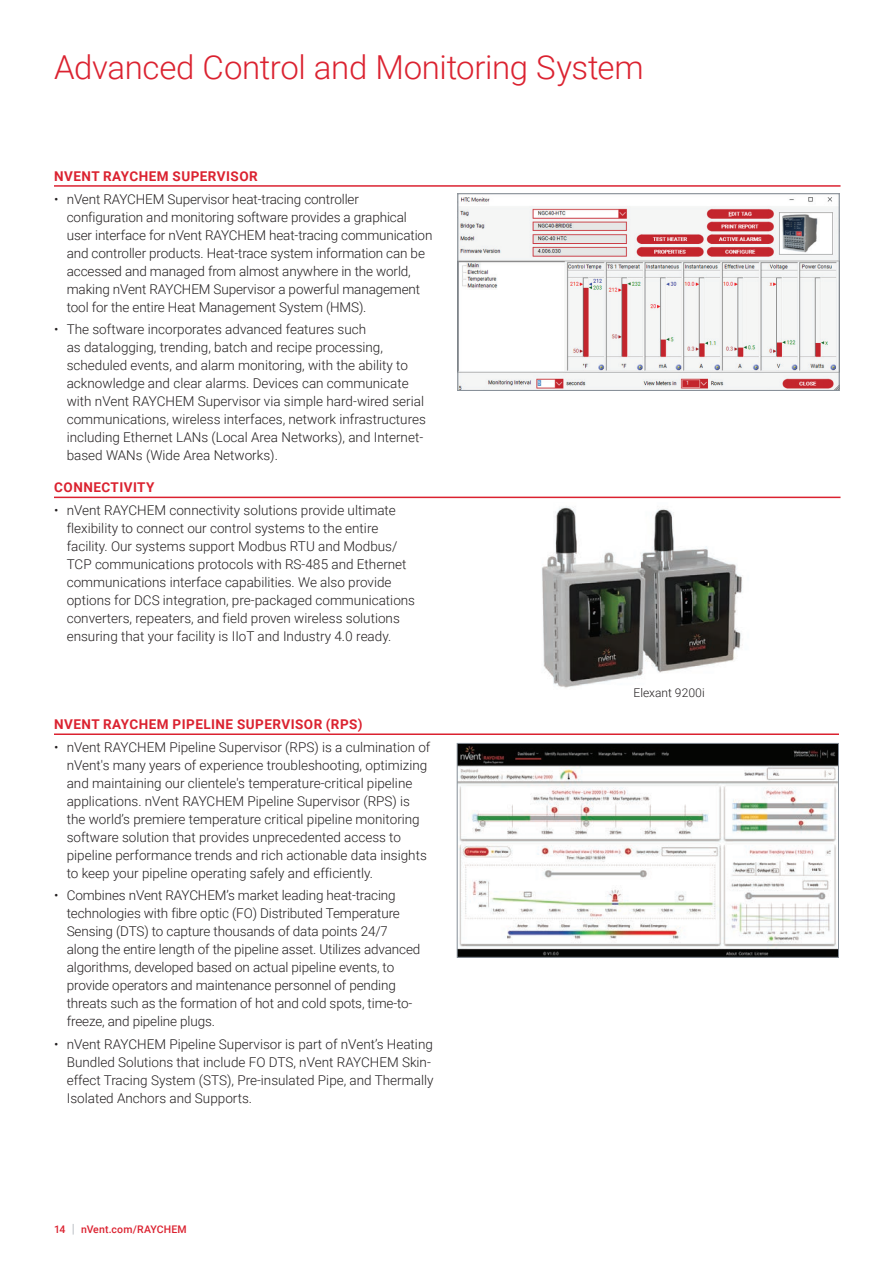
<style>
.page{position:relative;width:893px;height:1263px;background:#fff}
.page>*{position:absolute;margin:0;border:0;box-sizing:border-box;transform-origin:0 0}
.Section_header{font:300 33px "Roboto";letter-spacing:-.01em;color:#db2230}
.t1{font:300 13.5px/18px "Roboto";color:#231f20}
.sub_heading__level_1{font:700 13.5px "Roboto";letter-spacing:.035em;color:#db2230}
.Caption_text{font:300 12px "Roboto";color:#231f20}
.t2{font:500 10.5px "Roboto";letter-spacing:.015em;color:#db2230}
.s1{font-weight:300;font-size:12.6px;color:#8f959e}
</style>
<div class="page">
<hr style="left:54px;top:185px;width:786px;height:2px;background:#db2230">
<hr style="left:54px;top:497px;width:786px;height:1px;background:#db2230">
<hr style="left:54px;top:733px;width:785px;height:2px;background:#db2230">
<img style="left:460px;top:197px;width:377px;height:191px">
<img style="left:542px;top:506px;width:200px;height:182px">
<img style="left:459px;top:745px;width:377px;height:210px">
<div style="left:457px;top:743px;width:381px;height:214px;border:1px solid #868f98"></div>
<p class="Section_header" style="left:54px;top:44px;width:591px">Advanced Control and Monitoring System</p>
<p class="sub_heading__level_1" style="left:54px;top:167px;width:205px">NVENT RAYCHEM SUPERVISOR</p>
<p class="t1" style="left:67px;top:189px;width:367px;text-indent:-13px">• nVent RAYCHEM Supervisor heat-tracing controller configuration and monitoring software provides a graphical user interface for nVent RAYCHEM heat-tracing communication and controller products. Heat-trace system information can be accessed and managed from almost anywhere in the world, making nVent RAYCHEM Supervisor a powerful management tool for the entire Heat Management System (HMS).</p>
<p class="t1" style="left:67px;top:320px;width:361px;text-indent:-13px">• The software incorporates advanced features such<br>as datalogging, trending, batch and recipe processing, scheduled events, and alarm monitoring, with the ability to acknowledge and clear alarms. Devices can communicate with nVent RAYCHEM Supervisor via simple hard-wired serial communications, wireless interfaces, network infrastructures including Ethernet LANs (Local Area Networks), and Internet&shy;based WANs (Wide Area Networks).</p>
<p class="sub_heading__level_1" style="left:54px;top:478px;width:102px">CONNECTIVITY</p>
<p class="t1" style="left:67px;top:501px;width:350px;text-indent:-13px">• nVent RAYCHEM connectivity solutions provide ultimate flexibility to connect our control systems to the entire facility. Our systems support Modbus RTU and Modbus/ TCP communications protocols with RS-485 and Ethernet communications interface capabilities. We also provide options for DCS integration, pre-packaged communications converters, repeaters, and field proven wireless solutions ensuring that your facility is IIoT and Industry 4.0 ready.</p>
<p class="sub_heading__level_1" style="left:54px;top:715px;width:310px">NVENT RAYCHEM PIPELINE SUPERVISOR (RPS)</p>
<p class="t1" style="left:67px;top:738px;width:365px;text-indent:-13px">• nVent RAYCHEM Pipeline Supervisor (RPS) is a culmination of nVent's many years of experience troubleshooting, optimizing and maintaining our clientele's temperature-critical pipeline applications. nVent RAYCHEM Pipeline Supervisor (RPS) is the world’s premiere temperature critical pipeline monitoring software solution that provides unprecedented access to pipeline performance trends and rich actionable data insights to keep your pipeline operating safely and efficiently.</p>
<p class="t1" style="left:67px;top:886px;width:355px;text-indent:-13px">• Combines nVent RAYCHEM’s market leading heat-tracing technologies with fibre optic (FO) Distributed Temperature Sensing (DTS) to capture thousands of data points 24/7 along the entire length of the pipeline asset. Utilizes advanced algorithms, developed based on actual pipeline events, to provide operators and maintenance personnel of pending threats such as the formation of hot and cold spots, time-to&shy;freeze, and pipeline plugs.</p>
<p class="t1" style="left:67px;top:1034px;width:368px;text-indent:-13px">• nVent RAYCHEM Pipeline Supervisor is part of nVent’s Heating Bundled Solutions that include FO DTS, nVent RAYCHEM Skin&shy;effect Tracing System (STS), Pre-insulated Pipe, and Thermally Isolated Anchors and Supports.</p>
<p class="t2" style="left:54px;top:1222px;width:134px">14 <span class="s1">|</span> nVent.com/RAYCHEM</p>
<p class="Caption_text" style="left:634px;top:684px;width:73px">Elexant 9200i</p>
</div>
